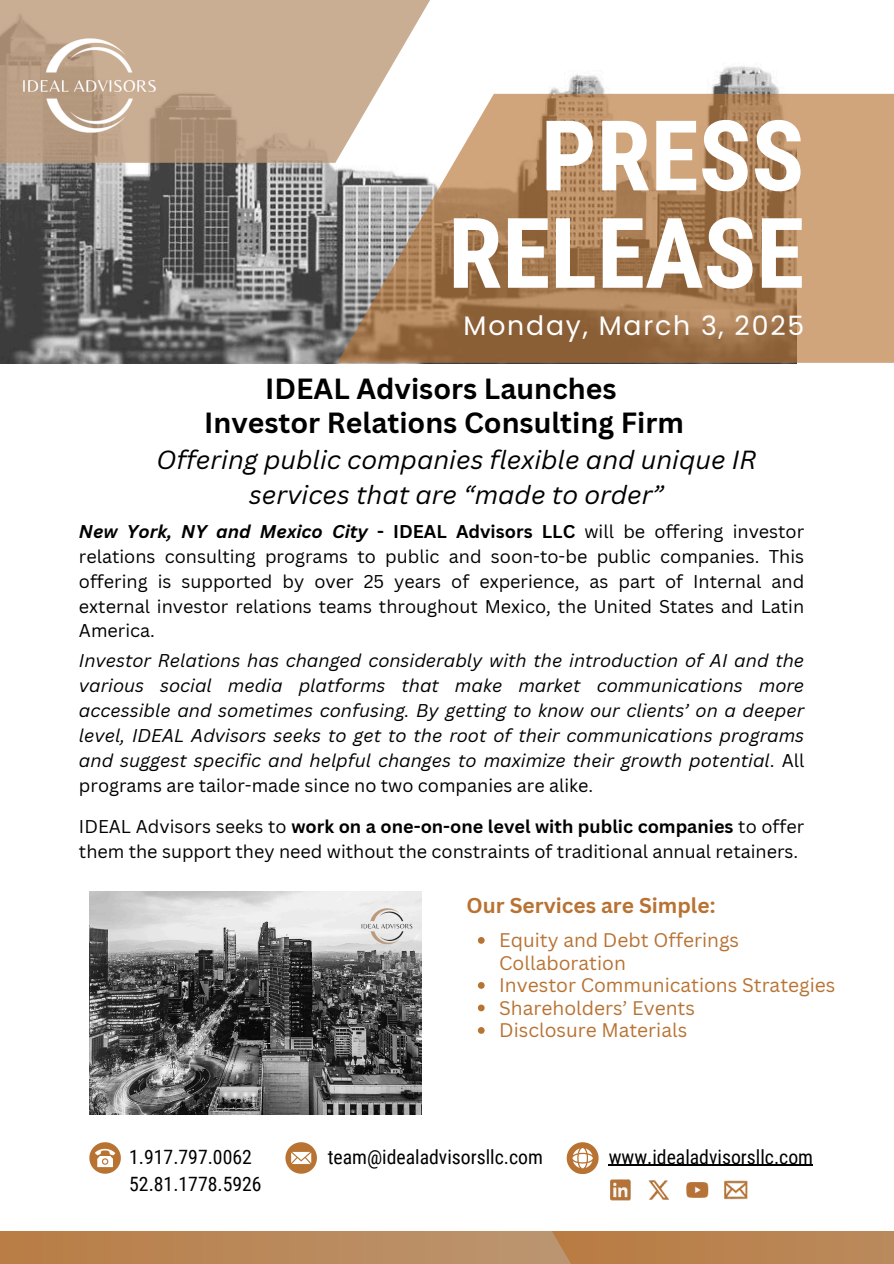
<style>
.page{position:relative;width:894px;height:1264px;background:#fff}
.page>*{position:absolute;margin:0;border:0;box-sizing:border-box;transform-origin:0 0}
.t1{font:700 97.65px "Roboto Condensed";color:#fff}
.t2{font:700 28.35px/33.8px "Canva Sans";color:#000;text-align:center}
.t3{font:26.7px "Poppins";letter-spacing:.07em;color:#fff}
.t4{font:italic 25.5px/34.8px "Canva Sans";color:#000;text-align:center}
.t5{font:700 21px "Canva Sans";color:#b87333}
.t6{font:19.65px/27.2px "Roboto Condensed";color:#000}
.t7{font:19.2px/22.5px "Canva Sans";color:#b87333}
.t8{font:18px/24.8px "Canva Sans";color:#000;text-align:justify}
.t9{font:italic 18px/25px "Canva Sans";color:#000;text-align:justify}
.s1{font-weight:700;font-style:italic}
.s2{font-weight:700}
.s3{font-style:normal}
</style>
<div class="page">
<img style="left:0;top:66px;width:796px;height:297px">
<svg style="left:337px;top:94px;width:556px;height:269px;background:#b18863"></svg>
<div style="left:369px;top:1230px;width:524px;height:33px;background:#ba8553"></div>
<svg style="left:0;top:1230px;width:664px;height:33px"></svg>
<svg style="left:0;top:0;width:491px;height:163px;fill:#caae94"></svg>
<img style="left:89px;top:891px;width:332px;height:223px">
<svg style="left:89px;top:1142px;width:32px;height:31px"></svg>
<svg style="left:285px;top:1142px;width:32px;height:31px"></svg>
<svg style="left:566px;top:1142px;width:32px;height:31px"></svg>
<img style="left:20px;top:18px;width:139px;height:139px">
<img style="left:361px;top:900px;width:53px;height:53px">
<svg style="left:477px;top:937px;width:7px;height:6px"></svg>
<svg style="left:477px;top:982px;width:7px;height:6px"></svg>
<svg style="left:477px;top:1004px;width:7px;height:7px"></svg>
<svg style="left:477px;top:1027px;width:7px;height:6px"></svg>
<hr style="left:608px;top:1164px;width:204px;height:1px;background:#000">
<img style="left:594px;top:1169px;width:153px;height:32px">
<h4 class="t1" style="left:540px;top:100px;width:265px">PRESS</h4>
<p class="t1" style="left:448px;top:197px;width:357px">RELEASE</p>
<p class="t3" style="left:463px;top:306px;width:342px">Monday, March 3, 2025</p>
<p class="t2" style="left:204px;top:371px;width:481px">IDEAL Advisors Launches<br>Investor Relations Consulting Firm</p>
<p class="t4" style="left:156px;top:442px;width:601px">Offering public companies flexible and unique IR services that are “made to order”</p>
<p class="t8" style="left:79px;top:519px;width:726px"><span class="s1">New York, NY and Mexico City</span> <span class="s2">- IDEAL Advisors LLC</span> will be offering investor relations consulting programs to public and soon-to-be public companies. This offering is supported by over 25 years of experience, as part of Internal and external investor relations teams throughout Mexico, the United States and Latin America.</p>
<p class="t9" style="left:79px;top:647px;width:726px">Investor Relations has changed considerably with the introduction of AI and the various social media platforms that make market communications more accessible and sometimes confusing. By getting to know our clients’ on a deeper level, IDEAL Advisors seeks to get to the root of their communications programs and suggest specific and helpful changes to maximize their growth potential<span class="s3">. All programs are tailor-made since no two companies are alike.</span></p>
<p class="t8" style="left:79px;top:813px;width:726px">IDEAL Advisors seeks to <span class="s2">work on a one-on-one level with public companies</span> to offer them the support they need without the constraints of traditional annual retainers.</p>
<p class="t5" style="left:466px;top:890px;width:250px">Our Services are Simple:</p>
<p class="t7" style="left:499px;top:928px;width:241px">Equity and Debt Offerings<br>Collaboration</p>
<h1 class="t7" style="left:499px;top:973px;width:337px">Investor Communications Strategies</h1>
<h1 class="t7" style="left:499px;top:995px;width:197px">Shareholders’ Events</h1>
<h3 class="t7" style="left:499px;top:1018px;width:189px">Disclosure Materials</h3>
<h5 class="t6" style="left:129px;top:1143px;width:134px">1.917.797.0062<br>52.81.1778.5926</h5>
<p class="t6" style="left:327px;top:1143px;width:217px">team@idealadvisorsllc.com</p>
<h2 class="t6" style="left:608px;top:1143px;width:206px">www.idealadvisorsllc.com</h2>
</div>
